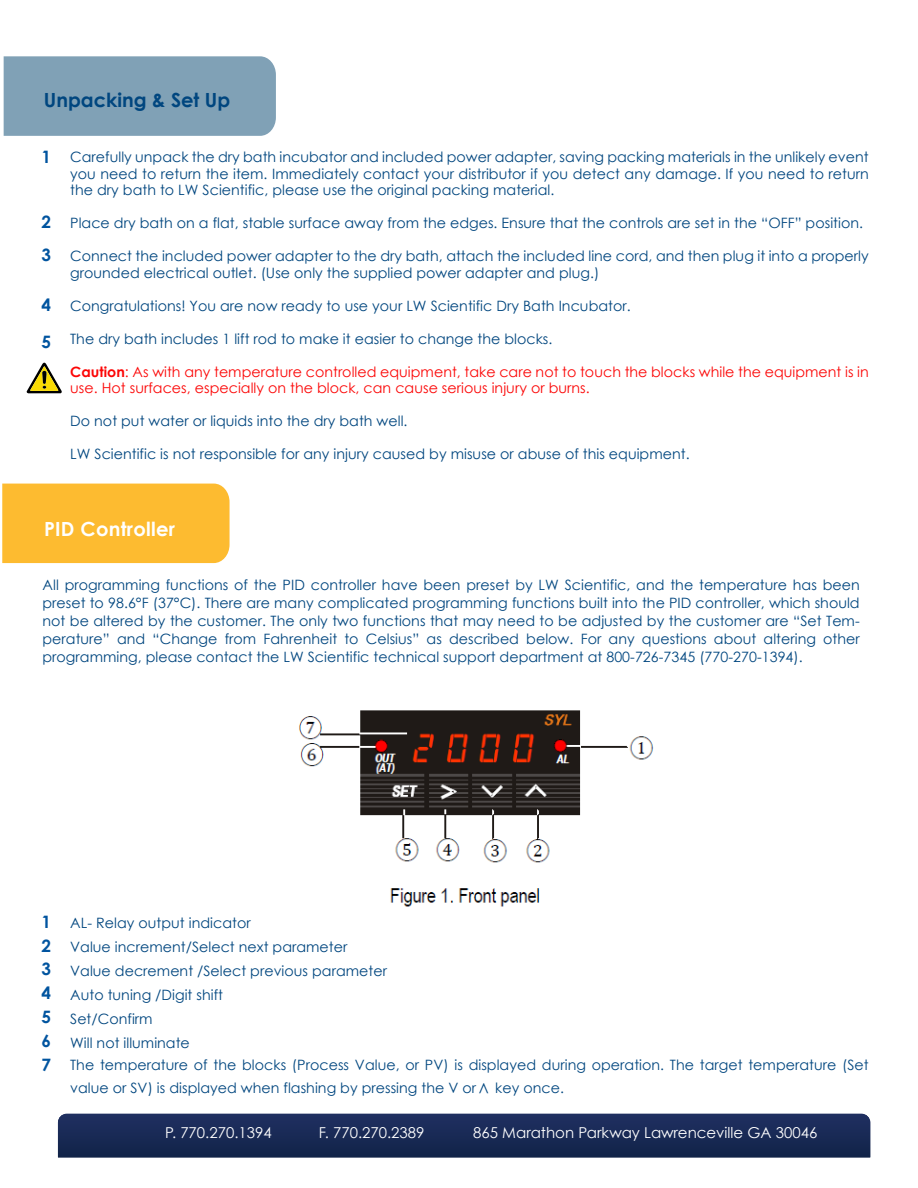
<style>
.page{position:relative;width:918px;height:1188px;background:#fff}
.page>*{position:absolute;margin:0;border:0;box-sizing:border-box;transform-origin:0 0}
.t1{font:700 19.5px "Century Gothic";color:#00467f}
.t2{font:700 19.5px "Century Gothic";letter-spacing:.015em;color:#fff}
.t3{font:700 17.1px/23.9px "Century Gothic";color:#00549f}
.t4{font:15px "Century Gothic";color:#fff}
.t5{font:14.25px/24px "Century Gothic";letter-spacing:.005em;color:#00467f}
.t6{font:14.25px/16.5px "Century Gothic";letter-spacing:.005em;color:#fc0606}
.s1{font-weight:700}
</style>
<div class="page">
<svg style="left:58px;top:1114px;width:812px;height:43px;background:#182954"></svg>
<div style="left:4px;top:56px;width:272px;height:80px;background:#80a1b6"></div>
<img style="left:299px;top:710px;width:355px;height:197px">
<div style="left:364px;top:714px;width:56px;height:16px;background:#1f1a17"></div>
<div style="left:2px;top:484px;width:228px;height:79px;background:#fdbb30"></div>
<svg style="left:27px;top:363px;width:35px;height:30px"></svg>
<h1 class="t1" style="left:44px;top:86px;width:188px">Unpacking &amp; Set Up</h1>
<p class="t3" style="left:42px;top:144px;width:11px">1</p>
<p class="t3" style="left:42px;top:209px;width:11px">2</p>
<p class="t3" style="left:42px;top:242px;width:11px">3</p>
<p class="t3" style="left:42px;top:292px;width:11px">4</p>
<p class="t3" style="left:42px;top:329px;width:11px">5</p>
<p class="t5" style="left:70px;top:149px;width:800px;line-height:16.5px;text-align:justify">Carefully unpack the dry bath incubator and included power adapter, saving packing materials in the unlikely event you need to return the item. Immediately contact your distributor if you detect any damage. If you need to return the dry bath to LW Scientific, please use the original packing material.</p>
<p class="t5" style="left:70px;top:211px;width:794px">Place dry bath on a flat, stable surface away from the edges. Ensure that the controls are set in the “OFF” position.</p>
<p class="t5" style="left:70px;top:248px;width:800px;line-height:16.5px">Connect the included power adapter to the dry bath, attach the included line cord, and then plug it into a properly grounded electrical outlet. (Use only the supplied power adapter and plug.)</p>
<p class="t5" style="left:70px;top:293px;width:562px">Congratulations! You are now ready to use your LW Scientific Dry Bath Incubator.</p>
<p class="t5" style="left:70px;top:326px;width:484px">The dry bath includes 1 lift rod to make it easier to change the blocks.</p>
<p class="t6" style="left:70px;top:363px;width:800px"><span class="s1">Caution</span>: As with any temperature controlled equipment, take care not to touch the blocks while the equipment is in use. Hot surfaces, especially on the block, can cause serious injury or burns.</p>
<p class="t5" style="left:70px;top:409px;width:339px">Do not put water or liquids into the dry bath well.</p>
<p class="t5" style="left:70px;top:442px;width:621px">LW Scientific is not responsible for any injury caused by misuse or abuse of this equipment.</p>
<h1 class="t2" style="left:44px;top:514px;width:133px">PID Controller</h1>
<p class="t5" style="left:43px;top:575px;width:819px;line-height:18px;text-align:justify">All programming functions of the PID controller have been preset by LW Scientific, and the temperature has been preset to 98.6°F (37°C). There are many complicated programming functions built into the PID controller, which should not be altered by the customer. The only two functions that may need to be adjusted by the customer are “Set Tem&shy;perature” and “Change from Fahrenheit to Celsius” as described below. For any questions about altering other programming, please contact the LW Scientific technical support department at 800-726-7345 (770-270-1394).</p>
<p class="t3" style="left:42px;top:909px;width:11px">1</p>
<p class="t3" style="left:42px;top:933px;width:11px">2</p>
<p class="t3" style="left:42px;top:956px;width:11px">3<br>4</p>
<p class="t3" style="left:42px;top:1004px;width:11px">5</p>
<p class="t3" style="left:42px;top:1028px;width:11px">6</p>
<p class="t3" style="left:42px;top:1052px;width:11px">7</p>
<p class="t5" style="left:70px;top:910px;width:318px">AL- Relay output indicator<br>Value increment/Select next parameter<br>Value decrement /Select previous parameter<br>Auto tuning /Digit shift<br>Set/Confirm<br>Will not illuminate</p>
<p class="t5" style="left:70px;top:1053px;width:800px;line-height:22.5px">The temperature of the blocks (Process Value, or PV) is displayed during operation. The target temperature (Set value or SV) is displayed when flashing by pressing the V or</p>
<p class="t5" style="left:495px;top:1075px;width:70px">key once.</p>
<p class="t5" style="left:489px;top:1101px;width:12px;rotate:-180deg">V</p>
<p class="t4" style="left:165px;top:1122px;width:108px">P . 770.270.1394</p>
<p class="t4" style="left:319px;top:1122px;width:107px">F . 770.270.2389</p>
<p class="t4" style="left:473px;top:1122px;width:346px">865 Marathon Parkway Lawrenceville GA 30046</p>
</div>
